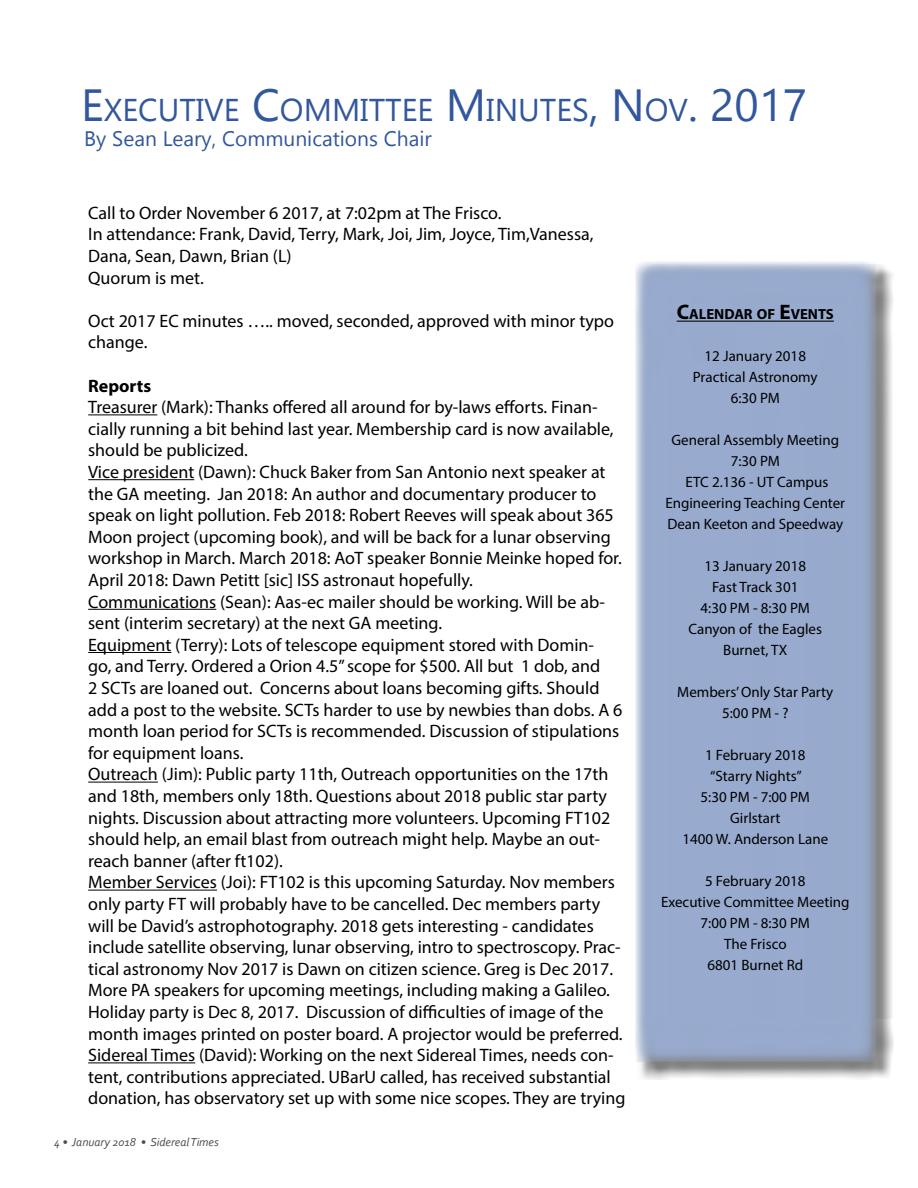
<style>
.page{position:relative;width:918px;height:1188px;background:#fff}
.page>*{position:absolute;margin:0;border:0;box-sizing:border-box;transform-origin:0 0}
.t1{font:31.5px "Gadugi";color:#32579d}
.t2{font:21px "Gadugi";color:#32579d}
.t3{font:18px/21.6px "Myriad Pro";color:#000}
.t4{font:700 18px "Myriad Pro";color:#000}
.t5{font:15px/21px "Myriad Pro";color:#000;text-align:center}
.t6{font:700 14.7px "Myriad Pro";color:#000}
.t7{font:italic 12px "Corbel";color:#4d4d4f}
.s1{font-size:45px}
.s2{font-size:21px}
</style>
<div class="page">
<div style="left:638px;top:264px;width:256px;height:816px;background:#000;opacity:.5"></div>
<div style="left:635px;top:262px;width:241px;height:800px;background:#98abce"></div>
<hr style="left:677px;top:321px;width:157px;height:1px;background:#000">
<hr style="left:88px;top:414px;width:69px;height:1px;background:#000">
<hr style="left:88px;top:479px;width:106px;height:1px;background:#000">
<hr style="left:88px;top:609px;width:128px;height:1px;background:#000">
<hr style="left:88px;top:652px;width:83px;height:1px;background:#000">
<hr style="left:88px;top:782px;width:70px;height:1px;background:#000">
<hr style="left:88px;top:890px;width:129px;height:1px;background:#000">
<hr style="left:88px;top:1062px;width:107px;height:1px;background:#000">
<h1 class="t1" style="left:81px;top:91px;width:728px"><span class="s1">E</span>XECUTIVE <span class="s1">C</span>OMMITTEE <span class="s1">M</span> INUTES<span class="s1">, N</span> OV<span class="s1">. 2017</span></h1>
<p class="t2" style="left:84px;top:126px;width:349px">By Sean Leary, Communications Chair</p>
<p class="t3" style="left:88px;top:202px;width:507px">Call to Order November 6 2017, at 7:02pm at The Frisco.<br>In attendance: Frank, David, Terry, Mark, Joi, Jim, Joyce, Tim,Vanessa, Dana, Sean, Dawn, Brian (L)<br>Quorum is met.</p>
<p class="t3" style="left:88px;top:310px;width:527px">Oct 2017 EC minutes ….. moved, seconded, approved with minor typo change.</p>
<p class="t4" style="left:88px;top:374px;width:65px">Reports</p>
<p class="t3" style="left:88px;top:396px;width:539px">Treasurer (Mark): Thanks offered all around for by-laws efforts. Finan&shy;cially running a bit behind last year. Membership card is now available, should be publicized.<br>Vice president (Dawn): Chuck Baker from San Antonio next speaker at the GA meeting. Jan 2018: An author and documentary producer to speak on light pollution. Feb 2018: Robert Reeves will speak about 365<br>Moon project (upcoming book), and will be back for a lunar observing workshop in March. March 2018: AoT speaker Bonnie Meinke hoped for.<br>April 2018: Dawn Petitt [sic] ISS astronaut hopefully.<br>Communications (Sean): Aas-ec mailer should be working. Will be ab&shy;sent (interim secretary) at the next GA meeting.<br>Equipment (Terry): Lots of telescope equipment stored with Domin-<br>go, and Terry. Ordered a Orion 4.5” scope for $500. All but 1 dob, and<br>2 SCTs are loaned out. Concerns about loans becoming gifts. Should add a post to the website. SCTs harder to use by newbies than dobs. A 6 month loan period for SCTs is recommended. Discussion of stipulations for equipment loans.<br>Outreach (Jim): Public party 11th, Outreach opportunities on the 17th and 18th, members only 18th. Questions about 2018 public star party nights. Discussion about attracting more volunteers. Upcoming FT102 should help, an email blast from outreach might help. Maybe an out&shy;reach banner (after ft102).<br>Member Services (Joi): FT102 is this upcoming Saturday. Nov members only party FT will probably have to be cancelled. Dec members party will be David’s astrophotography. 2018 gets interesting - candidates include satellite observing, lunar observing, intro to spectroscopy. Prac&shy;tical astronomy Nov 2017 is Dawn on citizen science. Greg is Dec 2017.<br>More PA speakers for upcoming meetings, including making a Galileo.<br>Holiday party is Dec 8, 2017. Discussion of difficulties of image of the month images printed on poster board. A projector would be preferred.<br>Sidereal Times (David): Working on the next Sidereal Times, needs con&shy;tent, contributions appreciated. UBarU called, has received substantial donation, has observatory set up with some nice scopes. They are trying</p>
<p class="t7" style="left:54px;top:1134px;width:166px">4 • January 2018 • Sidereal Times</p>
<p class="t6" style="left:677px;top:305px;width:159px"><span class="s2">C</span>ALENDAR OF <span class="s2">E</span>VENTS</p>
<p class="t5" style="left:693px;top:345px;width:126px">12 January 2018<br>Practical Astronomy<br>6:30 PM</p>
<p class="t5" style="left:665px;top:429px;width:181px">General Assembly Meeting<br>7:30 PM<br>ETC 2.136 - UT Campus<br>Engineering Teaching Center<br>Dean Keeton and Speedway</p>
<p class="t5" style="left:689px;top:555px;width:135px">13 January 2018<br>Fast Track 301<br>4:30 PM - 8:30 PM<br>Canyon of the Eagles<br>Burnet, TX</p>
<p class="t5" style="left:677px;top:681px;width:158px">Members’ Only Star Party<br>5:00 PM - ?</p>
<p class="t5" style="left:682px;top:744px;width:147px">1 February 2018 “Starry Nights”<br>5:30 PM - 7:00 PM<br>Girlstart<br>1400 W. Anderson Lane</p>
<p class="t5" style="left:661px;top:870px;width:190px">5 February 2018<br>Executive Committee Meeting<br>7:00 PM - 8:30 PM<br>The Frisco<br>6801 Burnet Rd</p>
</div>
